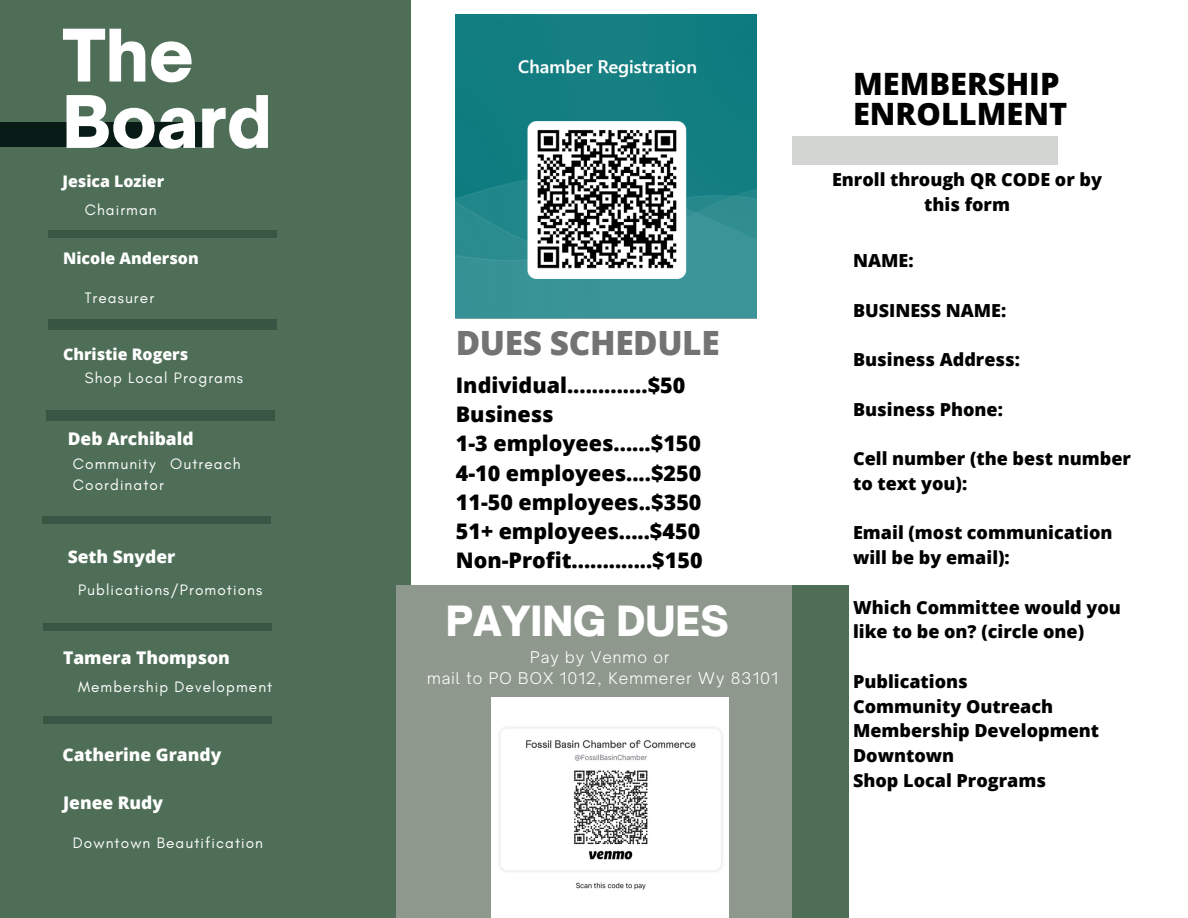
<style>
.page{position:relative;width:1188px;height:918px;background:#fff}
.page>*{position:absolute;margin:0;border:0;box-sizing:border-box;transform-origin:0 0}
.t1{font:900 69.3px/66.3px "Open Sauce One";color:#fff}
.t2{font:900 39.9px "Open Sauce One";color:#fff}
.t3{font:800 33.45px "Open Sans";letter-spacing:-.01em;color:#737373}
.t4{font:800 30.75px/29.5px "Open Sans";color:#000}
.t5{font:800 21.45px "Open Sans";color:#000}
.t6{font:800 18px/24.8px "Open Sans";color:#000}
.t7{font:800 17.4px "Open Sans";color:#fff}
.t8{font:800 15.9px "Open Sans";color:#fff}
.t9{font:15.45px/21.3px "Glacial Indifference";letter-spacing:.07em;color:#fff}
.t10{font:300 15.45px "Open Sauce One";letter-spacing:.07em;color:#fff}
</style>
<div class="page">
<div style="left:0;top:0;width:411px;height:918px;background:#4f6e57"></div>
<div style="left:48px;top:230px;width:228px;height:8px;background:#395543"></div>
<div style="left:48px;top:319px;width:228px;height:11px;background:#395543"></div>
<div style="left:396px;top:585px;width:396px;height:333px;background:#8f988d"></div>
<div style="left:792px;top:136px;width:265px;height:28px;background:#d2d5d1"></div>
<div style="left:792px;top:585px;width:56px;height:333px;background:#4f6e57"></div>
<div style="left:0;top:122px;width:214px;height:25px;background:#081b17"></div>
<div style="left:42px;top:516px;width:229px;height:8px;background:#395543"></div>
<div style="left:43px;top:623px;width:228px;height:8px;background:#395543"></div>
<div style="left:43px;top:716px;width:228px;height:8px;background:#395543"></div>
<img style="left:491px;top:698px;width:238px;height:220px">
<img style="left:456px;top:14px;width:300px;height:305px">
<div style="left:46px;top:411px;width:229px;height:10px;background:#395543"></div>
<p class="t1" style="left:62px;top:22px;width:211px">The<br>Board</p>
<p class="t8" style="left:62px;top:170px;width:103px">Jesica Lozier</p>
<p class="t9" style="left:85px;top:199px;width:74px">Chairman</p>
<p class="t8" style="left:63px;top:247px;width:137px">Nicole Anderson</p>
<p class="t9" style="left:85px;top:287px;width:71px">Treasurer</p>
<p class="t8" style="left:63px;top:343px;width:127px">Christie Rogers</p>
<p class="t9" style="left:85px;top:367px;width:160px">Shop Local Programs</p>
<p class="t7" style="left:68px;top:426px;width:127px">Deb Archibald</p>
<p class="t9" style="left:73px;top:453px;width:169px">Community Outreach<br>Coordinator</p>
<p class="t7" style="left:68px;top:545px;width:109px">Seth Snyder</p>
<p class="t9" style="left:78px;top:579px;width:186px">Publications/Promotions</p>
<p class="t7" style="left:63px;top:645px;width:168px">Tamera Thompson</p>
<p class="t9" style="left:78px;top:676px;width:196px">Membership Development</p>
<p class="t7" style="left:62px;top:743px;width:160px">Catherine Grandy</p>
<p class="t7" style="left:63px;top:791px;width:102px">Jenee Rudy</p>
<p class="t9" style="left:73px;top:832px;width:192px">Downtown Beautification</p>
<p class="t3" style="left:456px;top:319px;width:265px">DUES SCHEDULE</p>
<p class="t5" style="left:456px;top:370px;width:231px">Individual.............$50</p>
<p class="t5" style="left:456px;top:399px;width:99px">Business</p>
<p class="t5" style="left:456px;top:428px;width:247px">1-3 employees......$150</p>
<p class="t5" style="left:456px;top:458px;width:247px">4-10 employees....$250</p>
<p class="t5" style="left:456px;top:487px;width:247px">11-50 employees..$350</p>
<p class="t5" style="left:456px;top:516px;width:246px">51+ employees.....$450</p>
<p class="t5" style="left:456px;top:545px;width:248px">Non-Profit.............$150</p>
<p class="t2" style="left:446px;top:597px;width:284px">PAYING DUES</p>
<p class="t10" style="left:530px;top:648px;width:141px">Pay by Venmo or</p>
<p class="t10" style="left:427px;top:669px;width:352px">mail to PO BOX 1012, Kemmerer Wy 83101</p>
<p class="t4" style="left:853px;top:69px;width:216px">MEMBERSHIP<br>ENROLLMENT</p>
<p class="t6" style="left:832px;top:167px;width:271px;text-align:center">Enroll through QR CODE or by this form</p>
<p class="t6" style="left:853px;top:248px;width:62px">NAME:</p>
<p class="t6" style="left:853px;top:297px;width:155px">BUSINESS NAME:</p>
<p class="t6" style="left:853px;top:347px;width:168px">Business Address:</p>
<p class="t6" style="left:853px;top:396px;width:151px">Business Phone:</p>
<p class="t6" style="left:853px;top:446px;width:279px">Cell number (the best number to text you):</p>
<p class="t6" style="left:853px;top:520px;width:261px">Email (most communication will be by email):</p>
<p class="t6" style="left:853px;top:594px;width:269px">Which Committee would you like to be on? (circle one)</p>
<p class="t6" style="left:853px;top:669px;width:116px">Publications</p>
<p class="t6" style="left:853px;top:693px;width:202px">Community Outreach</p>
<p class="t6" style="left:853px;top:718px;width:248px">Membership Development</p>
<p class="t6" style="left:853px;top:743px;width:103px">Downtown</p>
<p class="t6" style="left:853px;top:768px;width:194px">Shop Local Programs</p>
</div>
